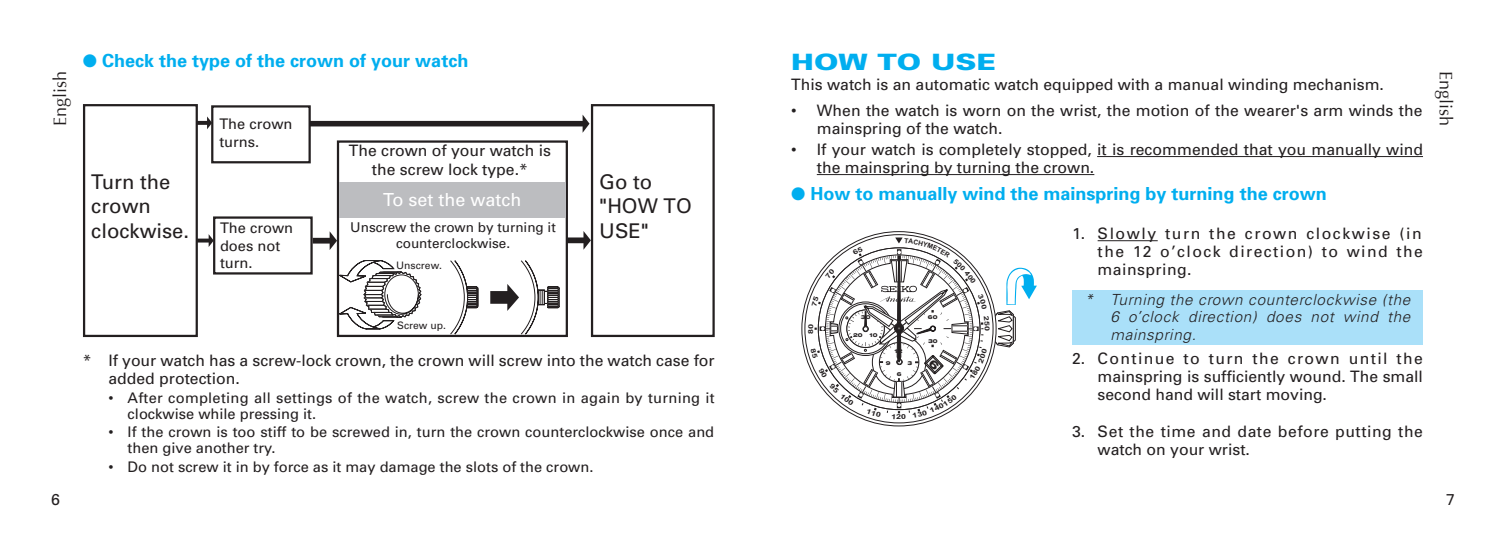
<style>
.page{position:relative;width:1506px;height:549px;background:#fff}
.page>*{position:absolute;margin:0;border:0;box-sizing:border-box;transform-origin:0 0}
.t1{font:900 22.5px "Univers";color:#00aeef;scale:1.3 1}
.t2{font:20.25px/24.8px "Univers";color:#231f20}
.t3{font:700 18px "Univers";color:#00aeef}
.t4{font:18px "Optima";color:#231f20}
.t5{font:18px "Univers";color:#fff}
.t6{font:15.75px/18px "Univers";color:#231f20}
.t7{font:15.75px/18px "Univers";letter-spacing:.035em;color:#231f20}
.t8{font:italic 300 15.3px/17.6px "Univers";letter-spacing:.045em;color:#231f20;text-align:justify}
.t9{font:14.62px/17.6px "Univers";color:#231f20}
.t10{font:14.62px/15.8px "Univers";letter-spacing:.02em;color:#231f20}
.t11{font:13.5px/16.2px "Univers";color:#231f20;text-align:center}
.t12{font:10.35px "Univers";color:#231f20}
.t13{font:700 6.75px "Arial";color:#231f20;scale:1.33 1}
.t14{font:800 expanded 5.4px "Helvetica Neue";color:#231f20}
</style>
<div class="page">
<svg style="left:198px;top:234px;width:15px;height:13px"></svg>
<svg style="left:568px;top:231px;width:23px;height:19px"></svg>
<svg style="left:311px;top:114px;width:278px;height:19px"></svg>
<svg style="left:198px;top:116px;width:13px;height:13px"></svg>
<svg style="left:313px;top:231px;width:24px;height:19px"></svg>
<div style="left:337px;top:140px;width:231px;height:197px;border:2px solid #231f20"></div>
<div style="left:83px;top:104px;width:115px;height:233px;border:2px solid #231f20"></div>
<div style="left:211px;top:105px;width:100px;height:58px;border:2px solid #231f20"></div>
<div style="left:213px;top:216px;width:100px;height:58px;border:2px solid #231f20"></div>
<div style="left:1072px;top:290px;width:350px;height:54px;background:#aae0f9"></div>
<hr style="left:1097px;top:240px;width:60px;height:1px;background:#231f20">
<svg style="left:801px;top:231px;width:135px;height:195px"></svg>
<hr style="left:1097px;top:156px;width:325px;height:1px;background:#231f20">
<hr style="left:816px;top:174px;width:278px;height:1px;background:#231f20">
<div style="left:591px;top:104px;width:123px;height:233px;border:2px solid #231f20"></div>
<div style="left:339px;top:182px;width:226px;height:35px;background:#bcbdc0"></div>
<svg style="left:450px;top:260px;width:110px;height:74px"></svg>
<svg style="left:339px;top:260px;width:83px;height:69px"></svg>
<svg style="left:808px;top:237px;width:228px;height:182px"></svg>
<p class="t3" style="left:83px;top:49px;width:387px">● Check the type of the crown of your watch</p>
<h1 class="t1" style="left:791px;top:48px;width:159px">HOW TO USE</h1>
<p class="t6" style="left:791px;top:76px;width:594px">This watch is an automatic watch equipped with a manual winding mechanism.</p>
<p class="t6" style="left:816px;top:101px;width:607px;text-indent:-26px">• When the watch is worn on the wrist, the motion of the wearer's arm winds the mainspring of the watch.</p>
<p class="t6" style="left:816px;top:140px;width:608px;text-indent:-26px">• If your watch is completely stopped, it is recommended that you manually wind the mainspring by turning the crown.</p>
<p class="t3" style="left:791px;top:182px;width:537px">● How to manually wind the mainspring by turning the crown</p>
<p class="t4" style="left:50px;top:126px;width:57px;rotate:-90deg">English</p>
<p class="t4" style="left:1456px;top:71px;width:57px;rotate:90deg">English</p>
<p class="t9" style="left:219px;top:115px;width:75px">The crown turns.</p>
<p class="t6" style="left:349px;top:141px;width:204px;line-height:18.9px;text-align:center">The crown of your watch is the screw lock type.*</p>
<p class="t2" style="left:599px;top:169px;width:94px">Go to "HOW TO<br>USE"</p>
<p class="t2" style="left:91px;top:169px;width:99px">Turn the crown clockwise.</p>
<p class="t5" style="left:383px;top:189px;width:140px">To set the watch</p>
<p class="t9" style="left:220px;top:219px;width:75px">The crown does not turn.</p>
<p class="t11" style="left:350px;top:219px;width:207px">Unscrew the crown by turning it counterclockwise.</p>
<p class="t6" style="left:1097px;top:224px;width:327px;text-align:justify;text-indent:-26px">1. Slowly turn the crown clockwise (in the 12 o’clock direction) to wind the mainspring.</p>
<p class="t8" style="left:1110px;top:290px;width:301px;text-indent:-26px">* Turning the crown counterclockwise (the 6 o’clock direction) does not wind the mainspring.</p>
<p class="t12" style="left:396px;top:259px;width:47px">Unscrew.</p>
<p class="t14" style="left:927px;top:313px;width:11px">60</p>
<p class="t14" style="left:928px;top:337px;width:11px">30</p>
<p class="t14" style="left:860px;top:313px;width:11px">30</p>
<p class="t14" style="left:853px;top:331px;width:11px">20</p>
<p class="t14" style="left:869px;top:331px;width:10px">10</p>
<p class="t12" style="left:397px;top:319px;width:50px">Screw up.</p>
<p class="t13" style="left:990px;top:326px;width:5px;rotate:90deg">0</p>
<p class="t6" style="left:108px;top:351px;width:607px;text-indent:-26px">* If your watch has a screw-lock crown, the crown will screw into the watch case for added protection.</p>
<p class="t10" style="left:128px;top:389px;width:588px;text-indent:-19px">• After completing all settings of the watch, screw the crown in again by turning it clockwise while pressing it.</p>
<p class="t9" style="left:128px;top:424px;width:588px;line-height:15.8px;text-indent:-19px">• If the crown is too stiff to be screwed in, turn the crown counterclockwise once and then give another try.</p>
<p class="t9" style="left:108px;top:458px;width:486px">• Do not screw it in by force as it may damage the slots of the crown.</p>
<p class="t14" style="left:894px;top:347px;width:10px">12</p>
<p class="t14" style="left:896px;top:370px;width:6px">6</p>
<p class="t14" style="left:885px;top:359px;width:6px">9</p>
<p class="t14" style="left:907px;top:359px;width:6px">3</p>
<p class="t13" style="left:896px;top:412px;width:5px">2</p>
<p class="t6" style="left:1097px;top:349px;width:327px;text-align:justify;text-indent:-26px">2. Continue to turn the crown until the mainspring is sufficiently wound. The small second hand will start moving.</p>
<p class="t7" style="left:1097px;top:422px;width:327px;text-indent:-26px">3. Set the time and date before putting the watch on your wrist.</p>
</div>
